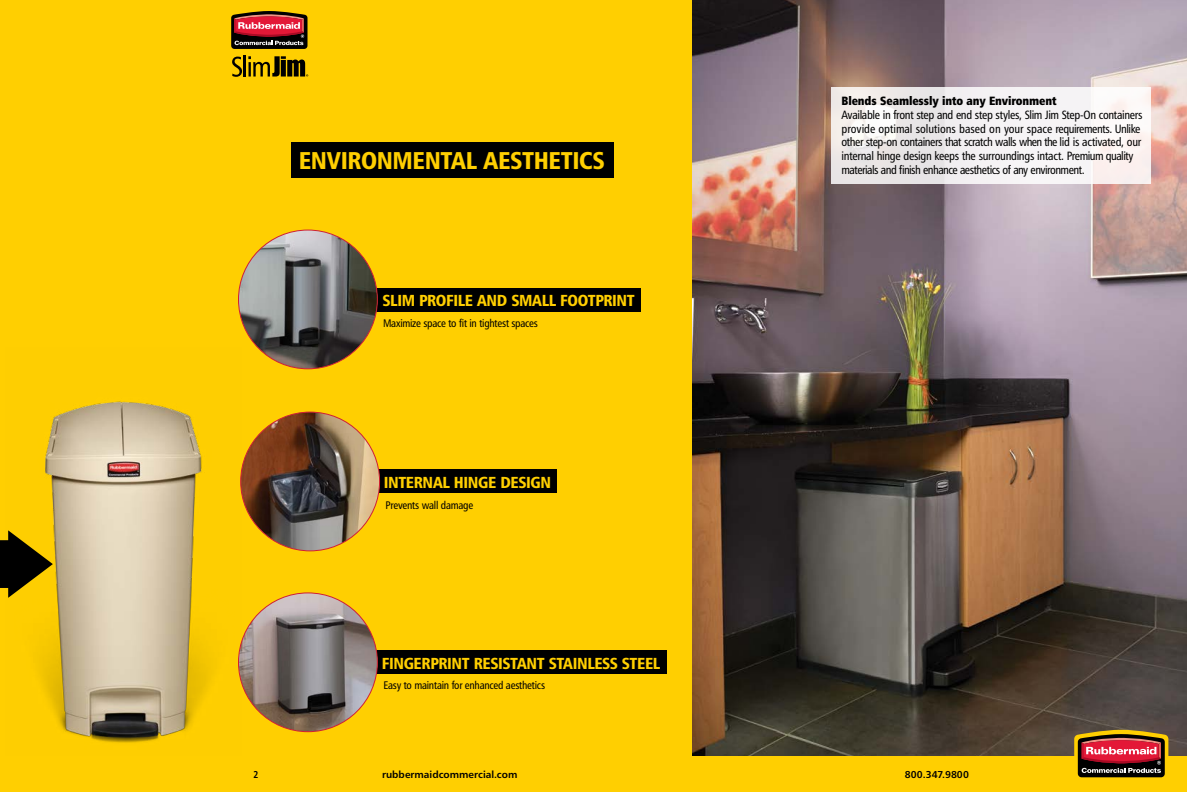
<style>
.page{position:relative;width:1187px;height:792px;background:#fff}
.page>*{position:absolute;margin:0;border:0;box-sizing:border-box;transform-origin:0 0}
.t1{font:24.3px "Humanist 777 BT Black Condensed B";letter-spacing:-.015em;color:#ffcf01}
.t2{font:16px "Humanist 777 BT Black Condensed B";letter-spacing:-.025em;color:#ffcf01}
.t3{font:12px/13.9px "Humanist 777 BT Roman Condensed B";letter-spacing:-.03em;color:#000}
.t4{font:12px "Humanist 777 BT Extra Black Cond B";letter-spacing:-.01em;color:#000}
.t5{font:11px "Humanist 777 BT Roman Condensed B";letter-spacing:-.025em;color:#000}
.t6{font:10px "Humanist 777 BT Bold B";color:#000}
.t7{font:10px "Humanist 777 BT Bold Condensed B";color:#000}
</style>
<div class="page">
<div style="left:0;top:0;width:1186px;height:792px;background:#ffcf01"></div>
<img style="left:692px;top:0;width:494px;height:756px">
<img style="left:40px;top:401px;width:202px;height:342px">
<svg style="left:0;top:530px;width:53px;height:68px"></svg>
<div style="left:291px;top:143px;width:322px;height:35px;background:#000"></div>
<div style="left:352px;top:651px;width:314px;height:23px;background:#000"></div>
<img style="left:238px;top:593px;width:139px;height:139px;border-radius:69px">
<div style="left:352px;top:288px;width:288px;height:24px;background:#000"></div>
<img style="left:238px;top:230px;width:139px;height:139px;border-radius:69px">
<div style="left:354px;top:469px;width:202px;height:24px;background:#000"></div>
<img style="left:241px;top:412px;width:138px;height:139px;border-radius:69px">
<svg style="left:231px;top:11px;width:78px;height:66px"></svg>
<svg style="left:1074px;top:730px;width:94px;height:48px;background:#914a31"></svg>
<div style="left:831px;top:88px;width:319px;height:96px;background:linear-gradient(to bottom,#f5f2f2,#f2eeee)"></div>
<h1 class="t1" style="left:299px;top:145px;width:307px">ENVIRONMENTAL AESTHETICS</h1>
<h2 class="t2" style="left:382px;top:291px;width:254px">SLIM PROFILE AND SMALL FOOTPRINT</h2>
<p class="t5" style="left:383px;top:316px;width:156px">Maximize space to fit in tightest spaces</p>
<h2 class="t2" style="left:384px;top:472px;width:169px">INTERNAL HINGE DESIGN</h2>
<p class="t5" style="left:385px;top:498px;width:89px">Prevents wall damage</p>
<h2 class="t2" style="left:382px;top:653px;width:280px">FINGERPRINT RESISTANT STAINLESS STEEL</h2>
<p class="t5" style="left:383px;top:679px;width:163px">Easy to maintain for enhanced aesthetics</p>
<p class="t4" style="left:841px;top:93px;width:216px">Blends Seamlessly into any Environment</p>
<p class="t3" style="left:841px;top:107px;width:302px">Available in front step and end step styles, Slim Jim Step-On containers provide optimal solutions based on your space requirements. Unlike other step-on containers that scratch walls when the lid is activated, our internal hinge design keeps the surroundings intact. Premium quality materials and finish enhance aesthetics of any environment.</p>
<p class="t7" style="left:253px;top:768px;width:7px">2</p>
<p class="t6" style="left:382px;top:768px;width:137px">rubbermaidcommercial.com</p>
<p class="t6" style="left:904px;top:768px;width:66px">800.347.9800</p>
</div>
